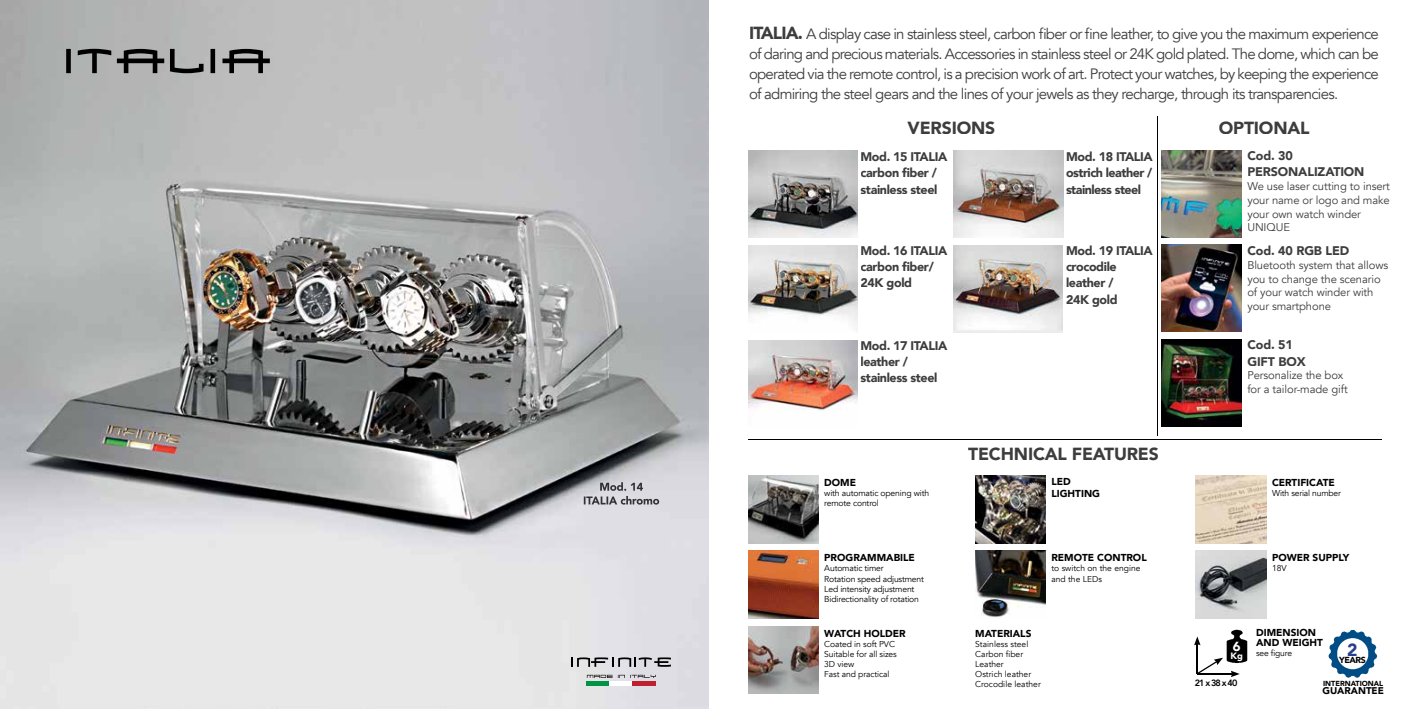
<style>
.page{position:relative;width:1418px;height:709px;background:#fff}
.page>*{position:absolute;margin:0;border:0;box-sizing:border-box;transform-origin:0 0}
.t1{font:900 17.5px "Avenir";letter-spacing:-.01em;color:#3d3d3e}
.t2{font:15px/20px "Avenir";letter-spacing:-.05em;color:#3d3d3e;text-align:justify}
.t3{font:900 13.12px "Avenir";color:#fff}
.t4{font:900 12.5px/16.2px "Avenir";letter-spacing:-.03em;color:#3d3d3e}
.t5{font:900 12.5px/16.2px "Avenir";letter-spacing:-.01em;color:#3d3d3e}
.t6{font:11.25px/13.8px "Avenir";letter-spacing:-.01em;color:#3d3d3e}
.t7{font:900 10px/11.5px "Avenir";color:#000}
.t8{font:900 9.75px "Avenir";color:#000}
.t9{font:900 9.25px "Avenir";color:#fff}
.t10{font:800 9px "Avenir";color:#000}
.t11{font:900 8.75px "Avenir";letter-spacing:-.05em;color:#000}
.t12{font:8.62px/10px "Avenir";letter-spacing:-.02em;color:#000}
.t13{font:8.5px/10px "Avenir";color:#000}
.t14{font:8.5px "Avenir";letter-spacing:-.02em;color:#000}
.t15{font:900 7.25px "Avenir";color:#000}
.s1{font-weight:900;font-size:17.5px}
</style>
<div class="page">
<img style="left:0;top:0;width:709px;height:709px">
<svg style="left:66px;top:49px;width:204px;height:24px;background:#767776"></svg>
<hr style="left:748px;top:438px;width:633px;height:1px;background:#000">
<hr style="left:1157px;top:116px;width:1px;height:319px;background:#000">
<img style="left:748px;top:150px;width:109px;height:87px">
<img style="left:748px;top:245px;width:109px;height:79px">
<img style="left:748px;top:340px;width:109px;height:71px">
<img style="left:1161px;top:150px;width:80px;height:87px">
<img style="left:1195px;top:475px;width:70px;height:68px">
<img style="left:975px;top:550px;width:70px;height:68px">
<img style="left:975px;top:475px;width:70px;height:68px">
<img style="left:748px;top:626px;width:70px;height:67px">
<img style="left:748px;top:550px;width:70px;height:68px">
<hr style="left:1196px;top:643px;width:1px;height:31px;background:#000">
<svg style="left:1194px;top:636px;width:6px;height:9px"></svg>
<hr style="left:1197px;top:673px;width:35px;height:1px;background:#000">
<svg style="left:1230px;top:670px;width:9px;height:7px"></svg>
<svg style="left:1197px;top:657px;width:25px;height:16px"></svg>
<img style="left:1226px;top:629px;width:22px;height:34px">
<img style="left:1195px;top:550px;width:70px;height:68px">
<img style="left:1161px;top:339px;width:80px;height:87px">
<img style="left:1161px;top:244px;width:80px;height:87px">
<img style="left:748px;top:475px;width:70px;height:68px">
<img style="left:953px;top:150px;width:110px;height:87px">
<img style="left:953px;top:245px;width:109px;height:87px">
<img style="left:600px;top:482px;width:43px;height:9px">
<img style="left:584px;top:496px;width:75px;height:8px">
<svg style="left:570px;top:657px;width:101px;height:10px"></svg>
<div style="left:587px;top:681px;width:23px;height:5px;background:#009447"></div>
<div style="left:610px;top:681px;width:23px;height:5px;background:#fff"></div>
<div style="left:633px;top:681px;width:23px;height:5px;background:#bf202f"></div>
<svg style="left:587px;top:675px;width:69px;height:3px"></svg>
<img style="left:1328px;top:630px;width:50px;height:48px">
<p class="t2" style="left:749px;top:24px;width:631px"><span class="s1">ITALIA.</span> A display case in stainless steel, carbon fiber or fine leather, to give you the maximum experience of daring and precious materials. Accessories in stainless steel or 24K gold plated. The dome, which can be operated via the remote control, is a precision work of art. Protect your watches, by keeping the experience of admiring the steel gears and the lines of your jewels as they recharge, through its transparencies.</p>
<p class="t1" style="left:907px;top:112px;width:89px">VERSIONS</p>
<p class="t1" style="left:1218px;top:112px;width:92px">OPTIONAL</p>
<p class="t4" style="left:860px;top:148px;width:88px">Mod. 15 ITALIA carbon fiber / stainless steel</p>
<p class="t4" style="left:860px;top:242px;width:88px">Mod. 16 ITALIA carbon fiber/<br>24K gold</p>
<p class="t4" style="left:860px;top:337px;width:88px">Mod. 17 ITALIA leather / stainless steel</p>
<p class="t4" style="left:1066px;top:148px;width:88px;text-align:justify">Mod. 18 ITALIA ostrich leather / stainless steel</p>
<p class="t4" style="left:1066px;top:242px;width:88px">Mod. 19 ITALIA crocodile leather /<br>24K gold</p>
<p class="t7" style="left:824px;top:476px;width:33px">DOME</p>
<p class="t12" style="left:824px;top:488px;width:106px">with automatic opening with remote control</p>
<p class="t7" style="left:824px;top:552px;width:92px">PROGRAMMABILE</p>
<p class="t12" style="left:824px;top:563px;width:101px">Automatic timer<br>Rotation speed adjustment<br>Led intensity adjustment<br>Bidirectionality of rotation</p>
<p class="t7" style="left:824px;top:627px;width:83px">WATCH HOLDER</p>
<p class="t13" style="left:824px;top:639px;width:74px">Coated in soft PVC<br>Suitable for all sizes<br>3D view<br>Fast and practical</p>
<p class="t1" style="left:968px;top:438px;width:192px">TECHNICAL FEATURES</p>
<p class="t7" style="left:1051px;top:476px;width:50px">LED<br>LIGHTING</p>
<p class="t7" style="left:1051px;top:552px;width:97px">REMOTE CONTROL</p>
<p class="t13" style="left:1051px;top:563px;width:91px">to switch on the engine and the LEDs</p>
<p class="t7" style="left:975px;top:627px;width:58px">MATERIALS</p>
<p class="t13" style="left:975px;top:639px;width:67px">Stainless steel<br>Carbon fiber<br>Leather<br>Ostrich leather<br>Crocodile leather</p>
<p class="t5" style="left:1247px;top:147px;width:118px">Cod. 30<br>PERSONALIZATION</p>
<p class="t6" style="left:1247px;top:180px;width:144px">We use laser cutting to insert your name or logo and make your own watch winder<br>UNIQUE</p>
<p class="t5" style="left:1247px;top:242px;width:103px">Cod. 40 RGB LED</p>
<p class="t6" style="left:1247px;top:258px;width:142px">Bluetooth system that allows you to change the scenario of your watch winder with your smartphone</p>
<p class="t5" style="left:1247px;top:336px;width:60px">Cod. 51<br>GIFT BOX</p>
<p class="t6" style="left:1247px;top:369px;width:102px">Personalize the box for a tailor-made gift</p>
<p class="t7" style="left:1271px;top:476px;width:64px">CERTIFICATE</p>
<p class="t14" style="left:1271px;top:488px;width:70px">With serial number</p>
<p class="t7" style="left:1271px;top:552px;width:79px">POWER SUPPLY</p>
<p class="t13" style="left:1271px;top:563px;width:16px">18V</p>
<p class="t3" style="left:1232px;top:634px;width:9px">6</p>
<p class="t9" style="left:1230px;top:648px;width:14px">Kg</p>
<p class="t10" style="left:1194px;top:676px;width:44px">21 x 38 x 40</p>
<p class="t7" style="left:1255px;top:627px;width:68px;line-height:10px">DIMENSION<br>AND WEIGHT</p>
<p class="t13" style="left:1255px;top:648px;width:37px">see figure</p>
<p class="t11" style="left:1338px;top:652px;width:28px"><sup>2</sup>YEARS</p>
<p class="t15" style="left:1323px;top:677px;width:62px">INTERNATIONAL</p>
<p class="t8" style="left:1322px;top:682px;width:63px">GUARANTEE</p>
</div>
